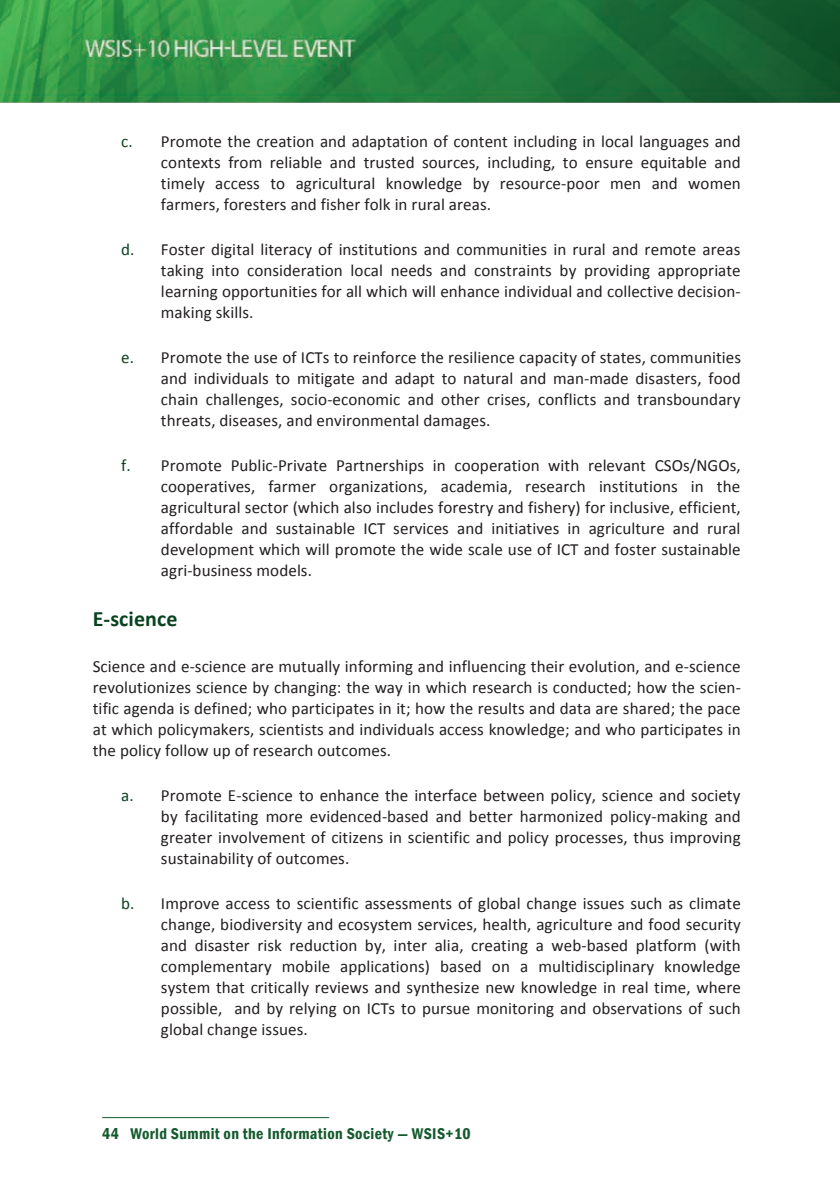
<style>
.page{position:relative;width:840px;height:1191px;background:#fff}
.page>*{position:absolute;margin:0;border:0;box-sizing:border-box;transform-origin:0 0}
.t1{font:700 22px "Calibri";letter-spacing:.005em;color:#09421e}
.t2{font:17px/21px "Calibri";letter-spacing:.005em;color:#231f20;text-align:justify}
.t3{font:600 condensed 16px "Franklin Gothic";letter-spacing:.025em;color:#155a2e}
.s1{color:#09421e}
</style>
<div class="page">
<hr style="left:102px;top:1117px;width:227px;height:1px;background:#155a2e">
<img style="left:0;top:0;width:839px;height:102px">
<p class="t2" style="left:161px;top:130px;width:581px;text-indent:-40px"><span class="s1">c.</span> Promote the creation and adaptation of content including in local languages and contexts from reliable and trusted sources, including, to ensure equitable and timely access to agricultural knowledge by resource-poor men and women farmers, foresters and fisher folk in rural areas.</p>
<p class="t2" style="left:161px;top:238px;width:581px;text-indent:-40px"><span class="s1">d.</span> Foster digital literacy of institutions and communities in rural and remote areas taking into consideration local needs and constraints by providing appropriate learning opportunities for all which will enhance individual and collective decision&shy;making skills.</p>
<p class="t2" style="left:161px;top:346px;width:581px;text-indent:-40px"><span class="s1">e.</span> Promote the use of ICTs to reinforce the resilience capacity of states, communities and individuals to mitigate and adapt to natural and man-made disasters, food chain challenges, socio-economic and other crises, conflicts and transboundary threats, diseases, and environmental damages.</p>
<p class="t2" style="left:161px;top:454px;width:581px;text-indent:-40px"><span class="s1">f.</span> Promote Public-Private Partnerships in cooperation with relevant CSOs/NGOs, cooperatives, farmer organizations, academia, research institutions in the agricultural sector (which also includes forestry and fishery) for inclusive, efficient, affordable and sustainable ICT services and initiatives in agriculture and rural development which will promote the wide scale use of ICT and foster sustainable agri-business models.</p>
<p class="t1" style="left:93px;top:604px;width:86px">E-science</p>
<p class="t2" style="left:93px;top:655px;width:649px">Science and e-science are mutually informing and influencing their evolution, and e-science revolutionizes science by changing: the way in which research is conducted; how the scien&shy;tific agenda is defined; who participates in it; how the results and data are shared; the pace at which policymakers, scientists and individuals access knowledge; and who participates in the policy follow up of research outcomes.</p>
<p class="t2" style="left:161px;top:784px;width:581px;text-indent:-40px"><span class="s1">a.</span> Promote E-science to enhance the interface between policy, science and society by facilitating more evidenced-based and better harmonized policy-making and greater involvement of citizens in scientific and policy processes, thus improving sustainability of outcomes.</p>
<p class="t2" style="left:161px;top:892px;width:581px;text-indent:-40px"><span class="s1">b.</span> Improve access to scientific assessments of global change issues such as climate change, biodiversity and ecosystem services, health, agriculture and food security and disaster risk reduction by, inter alia, creating a web-based platform (with complementary mobile applications) based on a multidisciplinary knowledge system that critically reviews and synthesize new knowledge in real time, where possible, and by relying on ICTs to pursue monitoring and observations of such global change issues.</p>
<p class="t3" style="left:102px;top:1123px;width:370px">44 World Summit on the Information Society — WSIS+10</p>
</div>
